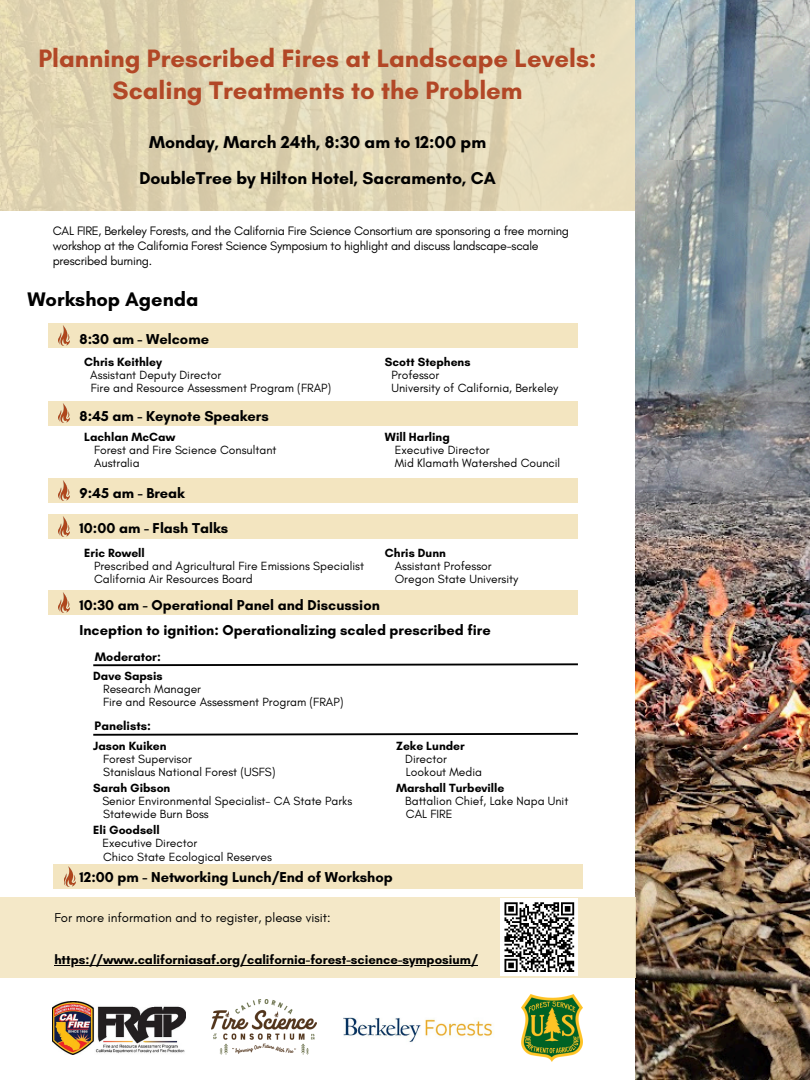
<style>
.page{position:relative;width:810px;height:1080px;background:#fff}
.page>*{position:absolute;margin:0;border:0;box-sizing:border-box;transform-origin:0 0}
.t1{font:700 25.62px/31.9px "Glacial Indifference";color:#b24726;text-align:center}
.t2{font:700 20px "Glacial Indifference";color:#000}
.t3{font:700 17.5px/36.1px "Glacial Indifference";color:#000;text-align:center}
.t4{font:700 14.62px "Glacial Indifference";color:#000}
.t5{font:700 13.12px "Glacial Indifference";color:#000}
.t6{font:13.12px "Glacial Indifference";color:#000}
.t7{font:12.5px/15px "Glacial Indifference";letter-spacing:-.02em;color:#000}
.t8{font:700 12.5px "Glacial Indifference";color:#000}
.t9{font:12.12px "Glacial Indifference";color:#000}
.t10{font:700 12.12px "Glacial Indifference";color:#000}
</style>
<div class="page">
<img style="left:635px;top:0;width:175px;height:161px">
<img style="left:212px;top:999px;width:104px;height:55px">
<img style="left:53px;top:1002px;width:132px;height:53px">
<img style="left:343px;top:1017px;width:150px;height:25px">
<img style="left:522px;top:995px;width:61px;height:66px">
<img style="left:635px;top:161px;width:175px;height:919px">
<svg style="left:0;top:0;width:635px;height:211px;background:#e0d5b4"></svg>
<div style="left:0;top:897px;width:635px;height:80px;background:#f4e8c8"></div>
<div style="left:501px;top:899px;width:77px;height:77px;background:#fff"></div>
<svg style="left:504px;top:902px;width:71px;height:70px"></svg>
<hr style="left:54px;top:965px;width:424px;height:1px;background:#000">
<div style="left:53px;top:864px;width:529px;height:25px;background:#f3e5c0"></div>
<img style="left:64px;top:867px;width:11px;height:19px">
<div style="left:48px;top:323px;width:530px;height:25px;background:#f3e5c0"></div>
<div style="left:48px;top:401px;width:530px;height:25px;background:#f3e5c0"></div>
<div style="left:48px;top:478px;width:530px;height:25px;background:#f3e5c0"></div>
<div style="left:48px;top:514px;width:530px;height:25px;background:#f3e5c0"></div>
<div style="left:48px;top:590px;width:530px;height:25px;background:#f3e5c0"></div>
<img style="left:59px;top:326px;width:11px;height:20px">
<img style="left:59px;top:403px;width:11px;height:20px">
<img style="left:59px;top:481px;width:11px;height:19px">
<img style="left:59px;top:516px;width:11px;height:20px">
<img style="left:59px;top:593px;width:11px;height:19px">
<svg style="left:93px;top:732px;width:485px;height:4px"></svg>
<svg style="left:93px;top:663px;width:485px;height:4px"></svg>
<h1 class="t1" style="left:38px;top:42px;width:560px">Planning Prescribed Fires at Landscape Levels:<br>Scaling Treatments to the Problem</h1>
<h3 class="t3" style="left:139px;top:124px;width:358px">Monday, March 24th, 8:30 am to 12:00 pm<br>DoubleTree by Hilton Hotel, Sacramento, CA</h3>
<p class="t7" style="left:53px;top:223px;width:518px">CAL FIRE, Berkeley Forests, and the California Fire Science Consortium are sponsoring a free morning workshop at the California Forest Science Symposium to highlight and discuss landscape-scale prescribed burning.</p>
<p class="t2" style="left:27px;top:287px;width:173px">Workshop Agenda</p>
<p class="t4" style="left:80px;top:330px;width:131px">8:30 am - Welcome</p>
<h4 class="t10" style="left:84px;top:355px;width:79px">Chris Keithley</h4>
<h4 class="t9" style="left:90px;top:368px;width:132px">Assistant Deputy Director</h4>
<h4 class="t9" style="left:91px;top:381px;width:242px">Fire and Resource Assessment Program (FRAP)</h4>
<h4 class="t10" style="left:84px;top:430px;width:93px">Lachlan McCaw</h4>
<h4 class="t9" style="left:94px;top:443px;width:184px">Forest and Fire Science Consultant</h4>
<h4 class="t9" style="left:94px;top:456px;width:47px">Australia</h4>
<p class="t4" style="left:80px;top:407px;width:191px">8:45 am - Keynote Speakers</p>
<p class="t4" style="left:80px;top:484px;width:107px">9:45 am - Break</p>
<h5 class="t4" style="left:80px;top:519px;width:150px">10:00 am - Flash Talks</h5>
<p class="t10" style="left:84px;top:545px;width:62px">Eric Rowell</p>
<p class="t9" style="left:94px;top:558px;width:271px">Prescribed and Agricultural Fire Emissions Specialist</p>
<p class="t9" style="left:94px;top:571px;width:160px">California Air Resources Board</p>
<h2 class="t10" style="left:385px;top:355px;width:87px">Scott Stephens</h2>
<p class="t9" style="left:391px;top:368px;width:49px">Professor</p>
<h4 class="t9" style="left:391px;top:381px;width:168px">University of California, Berkeley</h4>
<p class="t10" style="left:385px;top:430px;width:66px">Will Harling</p>
<p class="t9" style="left:395px;top:443px;width:96px">Executive Director</p>
<p class="t9" style="left:395px;top:456px;width:167px">Mid Klamath Watershed Council</p>
<p class="t10" style="left:385px;top:545px;width:62px">Chris Dunn</p>
<p class="t9" style="left:395px;top:558px;width:98px">Assistant Professor</p>
<p class="t9" style="left:395px;top:571px;width:125px">Oregon State University</p>
<p class="t4" style="left:80px;top:596px;width:302px">10:30 am - Operational Panel and Discussion</p>
<p class="t4" style="left:80px;top:621px;width:413px">Inception to ignition: Operationalizing scaled prescribed fire</p>
<p class="t8" style="left:95px;top:649px;width:67px">Moderator:</p>
<p class="t10" style="left:93px;top:668px;width:71px">Dave Sapsis</p>
<p class="t9" style="left:103px;top:682px;width:99px">Research Manager</p>
<p class="t9" style="left:103px;top:695px;width:242px">Fire and Resource Assessment Program (FRAP)</p>
<p class="t8" style="left:95px;top:718px;width:58px">Panelists:</p>
<p class="t10" style="left:93px;top:738px;width:75px">Jason Kuiken</p>
<p class="t9" style="left:103px;top:751px;width:90px">Forest Supervisor</p>
<p class="t9" style="left:103px;top:764px;width:174px">Stanislaus National Forest (USFS)</p>
<p class="t10" style="left:93px;top:780px;width:79px">Sarah Gibson</p>
<p class="t9" style="left:102px;top:793px;width:251px">Senior Environmental Specialist- CA State Parks</p>
<p class="t9" style="left:103px;top:806px;width:107px">Statewide Burn Boss</p>
<p class="t10" style="left:93px;top:823px;width:68px">Eli Goodsell</p>
<p class="t9" style="left:102px;top:836px;width:96px">Executive Director</p>
<p class="t9" style="left:103px;top:849px;width:170px">Chico State Ecological Reserves</p>
<p class="t10" style="left:396px;top:738px;width:70px">Zeke Lunder</p>
<p class="t9" style="left:405px;top:751px;width:43px">Director</p>
<p class="t9" style="left:406px;top:764px;width:78px">Lookout Media</p>
<h5 class="t10" style="left:396px;top:780px;width:110px">Marshall Turbeville</h5>
<p class="t9" style="left:405px;top:793px;width:165px">Battalion Chief, Lake Napa Unit</p>
<p class="t9" style="left:406px;top:806px;width:48px">CAL FIRE</p>
<p class="t4" style="left:80px;top:868px;width:315px">12:00 pm - Networking Lunch/End of Workshop</p>
<p class="t6" style="left:54px;top:909px;width:278px">For more information and to register, please visit:</p>
<p class="t5" style="left:54px;top:951px;width:425px">https://www.californiasaf.org/california-forest-science-symposium/</p>
</div>
